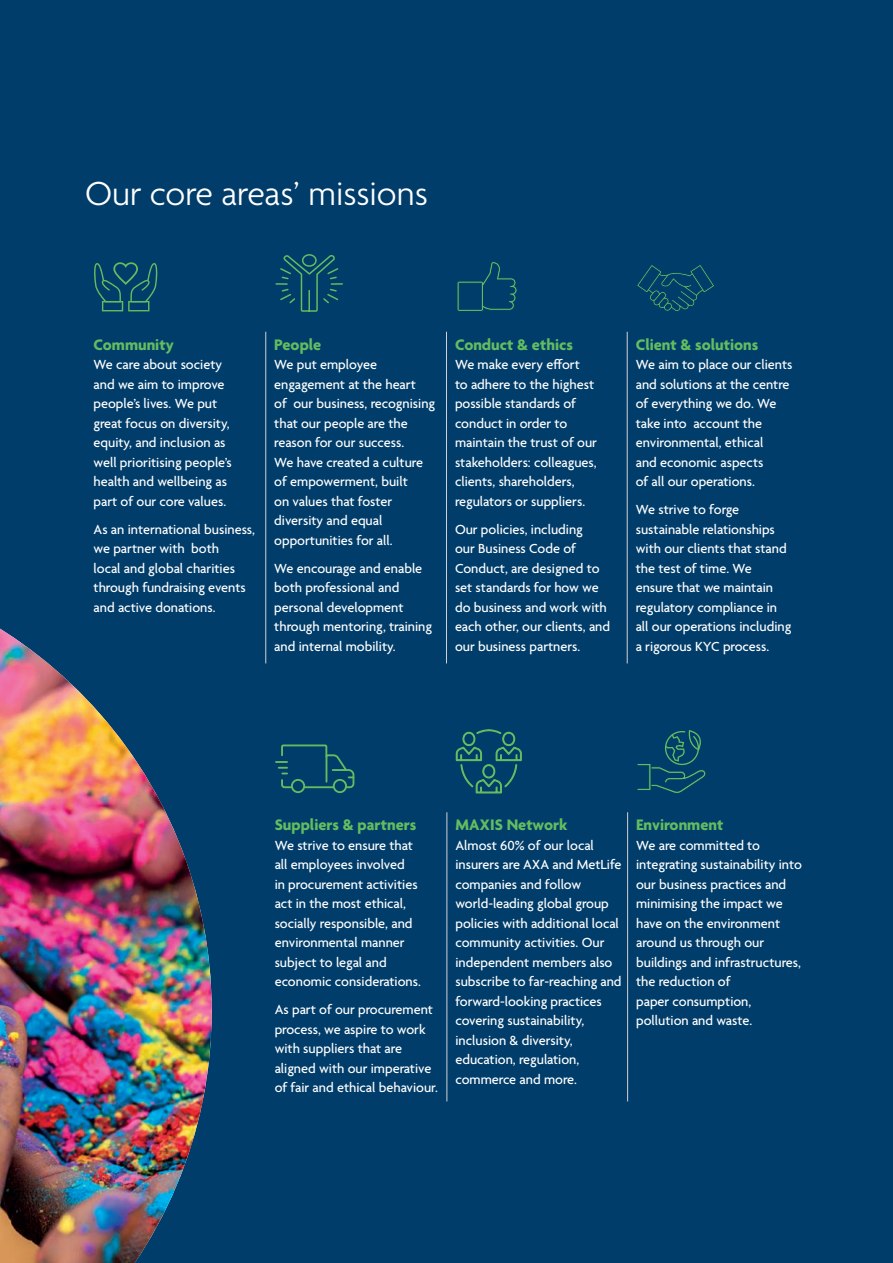
<style>
.page{position:relative;width:893px;height:1263px;background:#003d6a}
.page>*{position:absolute;margin:0;border:0;box-sizing:border-box;transform-origin:0 0}
.t1{font:300 36px "Agenda";color:#fff}
.t2{font:700 16.5px "Agenda";color:#63bd60}
.t3{font:500 14.25px/19.5px "Agenda";color:#fff}
</style>
<div class="page">
<div style="left:0;top:560px;width:212px;height:69px;background:#003d6a"></div>
<img style="left:0;top:629px;width:212px;height:634px">
<hr style="left:265px;top:332px;width:1px;height:331px;background:#d1d2d4">
<hr style="left:446px;top:332px;width:1px;height:331px;background:#d1d2d4">
<hr style="left:627px;top:332px;width:1px;height:331px;background:#d1d2d4">
<hr style="left:446px;top:812px;width:1px;height:289px;background:#d1d2d4">
<hr style="left:627px;top:812px;width:1px;height:289px;background:#d1d2d4">
<svg style="left:636px;top:264px;width:79px;height:48px;background:#084868"></svg>
<svg style="left:457px;top:261px;width:60px;height:51px;background:#084868"></svg>
<svg style="left:276px;top:743px;width:79px;height:51px;background:#0e4f68"></svg>
<svg style="left:94px;top:260px;width:63px;height:51px;background:#115368"></svg>
<svg style="left:637px;top:730px;width:69px;height:64px;background:#0b4c68"></svg>
<svg style="left:275px;top:253px;width:69px;height:59px;background:#0d4e68"></svg>
<svg style="left:455px;top:729px;width:67px;height:76px;background:#115368"></svg>
<h1 class="t1" style="left:85px;top:174px;width:344px">Our core areas’ missions</h1>
<p class="t2" style="left:94px;top:335px;width:82px">Community</p>
<p class="t3" style="left:94px;top:356px;width:140px">We care about society and we aim to improve people’s lives. We put great focus on diversity, equity, and inclusion as well prioritising people’s health and wellbeing as part of our core values.</p>
<p class="t3" style="left:94px;top:520px;width:163px">As an international business, we partner with both<br>local and global charities through fundraising events and active donations.</p>
<p class="t2" style="left:274px;top:335px;width:48px">People</p>
<p class="t3" style="left:274px;top:356px;width:162px">We put employee engagement at the heart<br>of our business, recognising that our people are the reason for our success.<br>We have created a culture of empowerment, built<br>on values that foster diversity and equal opportunities for all.</p>
<p class="t3" style="left:274px;top:559px;width:159px">We encourage and enable both professional and personal development through mentoring, training and internal mobility.</p>
<p class="t2" style="left:455px;top:335px;width:119px">Conduct &amp; ethics</p>
<p class="t3" style="left:455px;top:356px;width:143px">We make every effort<br>to adhere to the highest possible standards of conduct in order to maintain the trust of our stakeholders: colleagues, clients, shareholders, regulators or suppliers.</p>
<p class="t3" style="left:455px;top:520px;width:157px">Our policies, including<br>our Business Code of<br>Conduct, are designed to set standards for how we do business and work with each other, our clients, and our business partners.</p>
<p class="t2" style="left:636px;top:335px;width:124px">Client &amp; solutions</p>
<p class="t3" style="left:636px;top:356px;width:158px">We aim to place our clients and solutions at the centre of everything we do. We take into account the environmental, ethical<br>and economic aspects<br>of all our operations.</p>
<p class="t3" style="left:636px;top:501px;width:157px">We strive to forge sustainable relationships with our clients that stand the test of time. We ensure that we maintain regulatory compliance in all our operations including a rigorous KYC process.</p>
<p class="t2" style="left:275px;top:816px;width:143px">Suppliers &amp; partners</p>
<p class="t3" style="left:275px;top:836px;width:148px">We strive to ensure that all employees involved<br>in procurement activities act in the most ethical, socially responsible, and environmental manner subject to legal and economic considerations.</p>
<p class="t3" style="left:275px;top:1001px;width:165px">As part of our procurement process, we aspire to work with suppliers that are aligned with our imperative of fair and ethical behaviour.</p>
<p class="t2" style="left:455px;top:816px;width:113px">MAXIS Network</p>
<p class="t3" style="left:455px;top:836px;width:168px">Almost 60% of our local insurers are AXA and MetLife companies and follow world-leading global group policies with additional local community activities. Our independent members also subscribe to far-reaching and forward-looking practices covering sustainability, inclusion &amp; diversity, education, regulation, commerce and more.</p>
<p class="t2" style="left:636px;top:816px;width:89px">Environment</p>
<p class="t3" style="left:636px;top:836px;width:167px">We are committed to integrating sustainability into our business practices and minimising the impact we have on the environment around us through our buildings and infrastructures, the reduction of<br>paper consumption, pollution and waste.</p>
</div>
